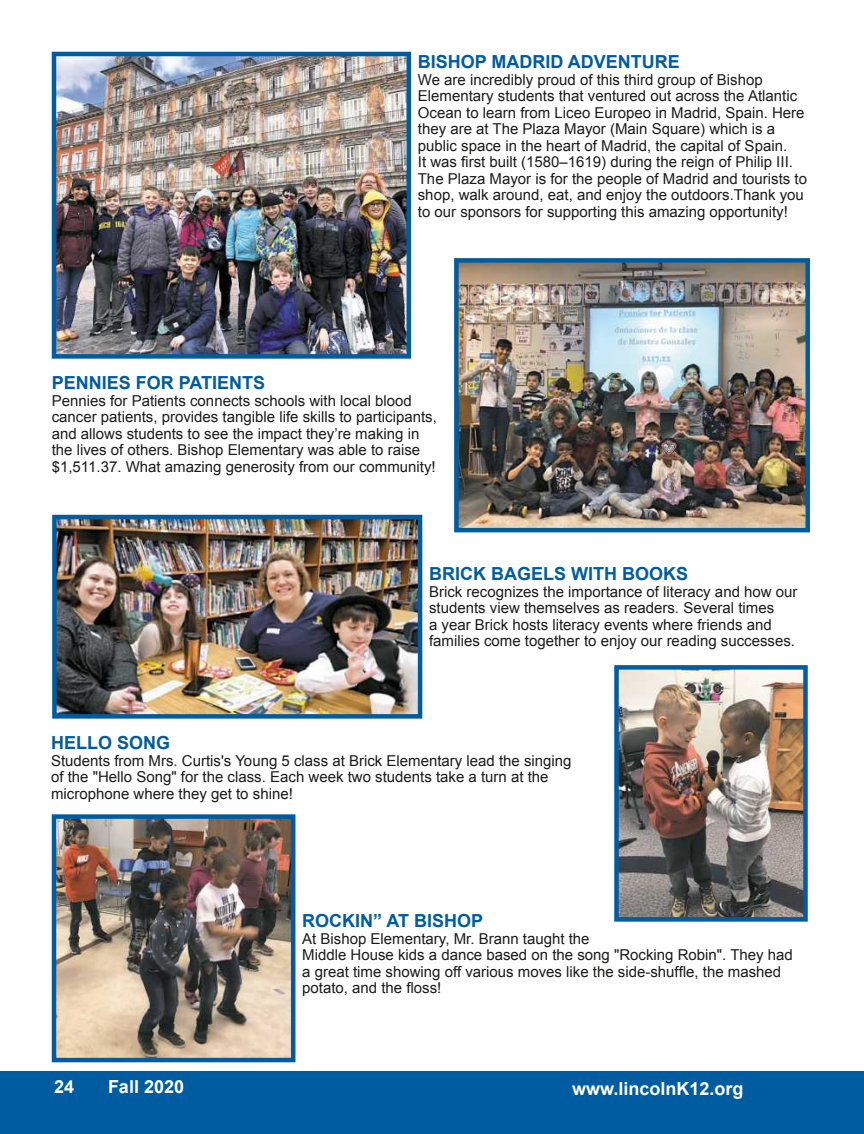
<style>
.page{position:relative;width:864px;height:1134px;background:#fff}
.page>*{position:absolute;margin:0;border:0;box-sizing:border-box;transform-origin:0 0}
.t1{font:700 18px "Arial";color:#005ca1}
.t2{font:700 18px "Arial";color:#fff}
.t3{font:15px/16.5px "Mlcgbq Arial";color:#1c1b1a}
.t4{font:15px/16.5px "Tvjhpt Arial";color:#1c1b1a}
</style>
<div class="page">
<div style="left:0;top:1071px;width:864px;height:63px;background:#005ca1"></div>
<img style="left:52px;top:814px;width:243px;height:248px">
<img style="left:614px;top:665px;width:194px;height:257px">
<img style="left:52px;top:52px;width:359px;height:307px">
<img style="left:454px;top:258px;width:356px;height:274px">
<img style="left:52px;top:515px;width:370px;height:204px">
<p class="t1" style="left:418px;top:55px;width:264px">BISHOP MADRID ADVENTURE</p>
<p class="t3" style="left:418px;top:72px;width:388px">We are incredibly proud of this third group of Bishop Elementary students that ventured out across the Atlantic Ocean to learn from Liceo Europeo in Madrid, Spain. Here they are at The Plaza Mayor (Main Square) which is a public space in the heart of Madrid, the capital of Spain.</p>
<p class="t4" style="left:418px;top:155px;width:377px">It was first built (1580–1619) during the reign of Philip III.</p>
<p class="t3" style="left:418px;top:171px;width:391px">The Plaza Mayor is for the people of Madrid and tourists to shop, walk around, eat, and enjoy the outdoors.Thank you to our sponsors for supporting this amazing opportunity!</p>
<p class="t1" style="left:52px;top:376px;width:215px">PENNIES FOR PATIENTS</p>
<p class="t3" style="left:52px;top:393px;width:387px">Pennies for Patients connects schools with local blood cancer patients, provides tangible life skills to participants, and allows students to see the impact they’re making in the lives of others. Bishop Elementary was able to raise $1,511.37. What amazing generosity from our community!</p>
<p class="t1" style="left:429px;top:567px;width:261px">BRICK BAGELS WITH BOOKS</p>
<p class="t3" style="left:429px;top:584px;width:370px">Brick recognizes the importance of literacy and how our students view themselves as readers. Several times<br>a year Brick hosts literacy events where friends and families come together to enjoy our reading successes.</p>
<p class="t1" style="left:51px;top:736px;width:121px">HELLO SONG</p>
<p class="t3" style="left:51px;top:753px;width:522px">Students from Mrs. Curtis's Young 5 class at Brick Elementary lead the singing of the "Hello Song" for the class. Each week two students take a turn at the microphone where they get to shine!</p>
<p class="t1" style="left:302px;top:914px;width:183px">ROCKIN” AT BISHOP</p>
<p class="t3" style="left:302px;top:931px;width:492px">At Bishop Elementary, Mr. Brann taught the<br>Middle House kids a dance based on the song "Rocking Robin". They had</p>
<p class="t4" style="left:302px;top:965px;width:481px">a great time showing off various moves like the side-shuffle, the mashed potato, and the floss!</p>
<p class="t2" style="left:54px;top:1080px;width:22px">24</p>
<p class="t2" style="left:108px;top:1080px;width:78px">Fall 2020</p>
<p class="t2" style="left:572px;top:1082px;width:173px">www.lincolnK12.org</p>
</div>
